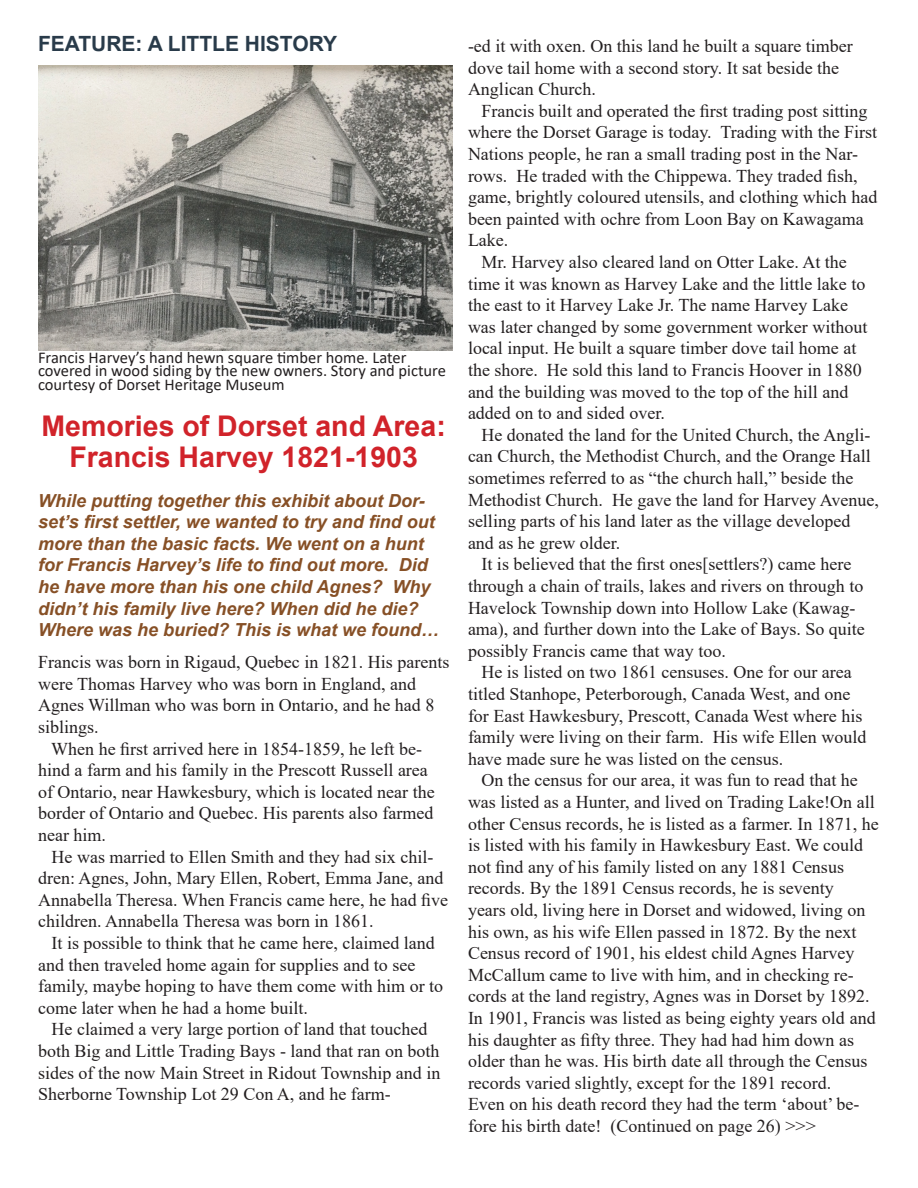
<style>
.page{position:relative;width:918px;height:1188px;background:#fff}
.page>*{position:absolute;margin:0;border:0;box-sizing:border-box;transform-origin:0 0}
.t1{font:700 28.5px/31.2px "Arial";color:#d1232a;text-align:center}
.t2{font:700 21px "Arial";color:#293b4a}
.t3{font:18px/21.6px "Times New Roman";color:#231f20}
.t4{font:italic 700 18px/21.6px "Arial";color:#875026}
.t5{font:16.5px/13.8px "Calibri";color:#231f20}
</style>
<div class="page">
<img style="left:38px;top:66px;width:414px;height:284px">
<p class="t2" style="left:38px;top:29px;width:301px">FEATURE: A LITTLE HISTORY</p>
<p class="t5" style="left:38px;top:350px;width:410px">Francis Harvey’s hand hewn square timber home. Later covered in wood siding by the new owners. Story and picture courtesy of Dorset Heritage Museum</p>
<h1 class="t1" style="left:41px;top:411px;width:406px">Memories of Dorset and Area:<br>Francis Harvey 1821-1903</h1>
<p class="t4" style="left:38px;top:490px;width:403px">While putting together this exhibit about Dor&shy;set’s first settler, we wanted to try and find out more than the basic facts. We went on a hunt for Francis Harvey’s life to find out more. Did he have more than his one child Agnes? Why didn’t his family live here? When did he die?<br>Where was he buried? This is what we found…</p>
<p class="t3" style="left:38px;top:651px;width:413px">Francis was born in Rigaud, Quebec in 1821. His parents</p>
<p class="t3" style="left:38px;top:673px;width:380px">were Thomas Harvey who was born in England, and</p>
<p class="t3" style="left:38px;top:694px;width:398px">Agnes Willman who was born in Ontario, and he had 8</p>
<p class="t3" style="left:38px;top:716px;width:62px">siblings.</p>
<p class="t3" style="left:51px;top:737px;width:372px">When he first arrived here in 1854-1859, he left be-</p>
<p class="t3" style="left:38px;top:759px;width:391px">hind a farm and his family in the Prescott Russell area</p>
<p class="t3" style="left:38px;top:781px;width:398px">of Ontario, near Hawkesbury, which is located near the</p>
<p class="t3" style="left:38px;top:802px;width:397px">border of Ontario and Quebec. His parents also farmed</p>
<p class="t3" style="left:38px;top:824px;width:69px">near him.</p>
<p class="t3" style="left:52px;top:845px;width:383px">He was married to Ellen Smith and they had six chil-</p>
<p class="t3" style="left:38px;top:867px;width:407px">dren: Agnes, John, Mary Ellen, Robert, Emma Jane, and</p>
<p class="t3" style="left:38px;top:889px;width:412px">Annabella Theresa. When Francis came here, he had five</p>
<p class="t3" style="left:38px;top:910px;width:337px">children. Annabella Theresa was born in 1861.</p>
<p class="t3" style="left:52px;top:932px;width:385px">It is possible to think that he came here, claimed land</p>
<p class="t3" style="left:38px;top:953px;width:379px">and then traveled home again for supplies and to see</p>
<p class="t3" style="left:38px;top:975px;width:407px">family, maybe hoping to have them come with him or to</p>
<p class="t3" style="left:38px;top:997px;width:271px">come later when he had a home built.</p>
<p class="t3" style="left:52px;top:1018px;width:378px">He claimed a very large portion of land that touched</p>
<p class="t3" style="left:38px;top:1040px;width:403px">both Big and Little Trading Bays - land that ran on both</p>
<p class="t3" style="left:38px;top:1061px;width:404px">sides of the now Main Street in Ridout Township and in</p>
<p class="t3" style="left:38px;top:1083px;width:354px">Sherborne Township Lot 29 Con A, and he farm-</p>
<p class="t3" style="left:468px;top:35px;width:386px">-ed it with oxen. On this land he built a square timber dove tail home with a second story. It sat beside the<br>Anglican Church.</p>
<p class="t3" style="left:482px;top:99px;width:387px">Francis built and operated the first trading post sitting</p>
<p class="t3" style="left:468px;top:121px;width:411px">where the Dorset Garage is today. Trading with the First</p>
<p class="t3" style="left:468px;top:143px;width:392px">Nations people, he ran a small trading post in the Nar-</p>
<p class="t3" style="left:468px;top:164px;width:391px">rows. He traded with the Chippewa. They traded fish,</p>
<p class="t3" style="left:468px;top:186px;width:411px">game, brightly coloured utensils, and clothing which had</p>
<p class="t3" style="left:468px;top:207px;width:397px">been painted with ochre from Loon Bay on Kawagama</p>
<p class="t3" style="left:468px;top:229px;width:42px">Lake.</p>
<p class="t3" style="left:482px;top:251px;width:367px">Mr. Harvey also cleared land on Otter Lake. At the</p>
<p class="t3" style="left:468px;top:272px;width:399px">time it was known as Harvey Lake and the little lake to</p>
<p class="t3" style="left:468px;top:294px;width:382px">the east to it Harvey Lake Jr. The name Harvey Lake</p>
<p class="t3" style="left:468px;top:315px;width:401px">was later changed by some government worker without</p>
<p class="t3" style="left:468px;top:337px;width:390px">local input. He built a square timber dove tail home at</p>
<p class="t3" style="left:468px;top:359px;width:395px">the shore. He sold this land to Francis Hoover in 1880</p>
<p class="t3" style="left:468px;top:380px;width:382px">and the building was moved to the top of the hill and</p>
<p class="t3" style="left:468px;top:402px;width:198px">added on to and sided over.</p>
<p class="t3" style="left:482px;top:423px;width:390px">He donated the land for the United Church, the Angli-</p>
<p class="t3" style="left:468px;top:445px;width:404px">can Church, the Methodist Church, and the Orange Hall</p>
<p class="t3" style="left:468px;top:467px;width:387px">sometimes referred to as “the church hall,” beside the</p>
<p class="t3" style="left:468px;top:488px;width:413px">Methodist Church. He gave the land for Harvey Avenue,</p>
<p class="t3" style="left:468px;top:510px;width:384px">selling parts of his land later as the village developed</p>
<p class="t3" style="left:468px;top:531px;width:154px">and as he grew older.</p>
<p class="t3" style="left:482px;top:553px;width:371px">It is believed that the first ones[settlers?) came here</p>
<p class="t3" style="left:468px;top:575px;width:397px">through a chain of trails, lakes and rivers on through to</p>
<p class="t3" style="left:468px;top:596px;width:389px">Havelock Township down into Hollow Lake (Kawag-</p>
<p class="t3" style="left:468px;top:618px;width:398px">ama), and further down into the Lake of Bays. So quite</p>
<p class="t3" style="left:468px;top:639px;width:259px">possibly Francis came that way too.</p>
<p class="t3" style="left:482px;top:661px;width:372px">He is listed on two 1861 censuses. One for our area</p>
<p class="t3" style="left:468px;top:683px;width:384px">titled Stanhope, Peterborough, Canada West, and one</p>
<p class="t3" style="left:468px;top:704px;width:396px">for East Hawkesbury, Prescott, Canada West where his</p>
<p class="t3" style="left:468px;top:726px;width:400px">family were living on their farm. His wife Ellen would</p>
<p class="t3" style="left:468px;top:747px;width:317px">have made sure he was listed on the census.</p>
<p class="t3" style="left:482px;top:769px;width:378px">On the census for our area, it was fun to read that he</p>
<p class="t3" style="left:468px;top:791px;width:408px">was listed as a Hunter, and lived on Trading Lake!On all</p>
<p class="t3" style="left:468px;top:812px;width:412px">other Census records, he is listed as a farmer. In 1871, he</p>
<p class="t3" style="left:468px;top:834px;width:397px">is listed with his family in Hawkesbury East. We could</p>
<p class="t3" style="left:468px;top:855px;width:378px">not find any of his family listed on any 1881 Census</p>
<p class="t3" style="left:468px;top:877px;width:367px">records. By the 1891 Census records, he is seventy</p>
<p class="t3" style="left:468px;top:899px;width:399px">years old, living here in Dorset and widowed, living on</p>
<p class="t3" style="left:468px;top:920px;width:390px">his own, as his wife Ellen passed in 1872. By the next</p>
<p class="t3" style="left:468px;top:942px;width:388px">Census record of 1901, his eldest child Agnes Harvey</p>
<p class="t3" style="left:468px;top:963px;width:387px">McCallum came to live with him, and in checking re-</p>
<p class="t3" style="left:468px;top:985px;width:403px">cords at the land registry, Agnes was in Dorset by 1892.</p>
<p class="t3" style="left:468px;top:1007px;width:409px">In 1901, Francis was listed as being eighty years old and</p>
<p class="t3" style="left:468px;top:1028px;width:388px">his daughter as fifty three. They had had him down as</p>
<p class="t3" style="left:468px;top:1050px;width:401px">older than he was. His birth date all through the Census</p>
<p class="t3" style="left:468px;top:1071px;width:365px">records varied slightly, except for the 1891 record.</p>
<p class="t3" style="left:468px;top:1093px;width:393px">Even on his death record they had the term ‘about’ be-</p>
<p class="t3" style="left:468px;top:1115px;width:349px">fore his birth date! (Continued on page 26) &gt;&gt;&gt;</p>
</div>
